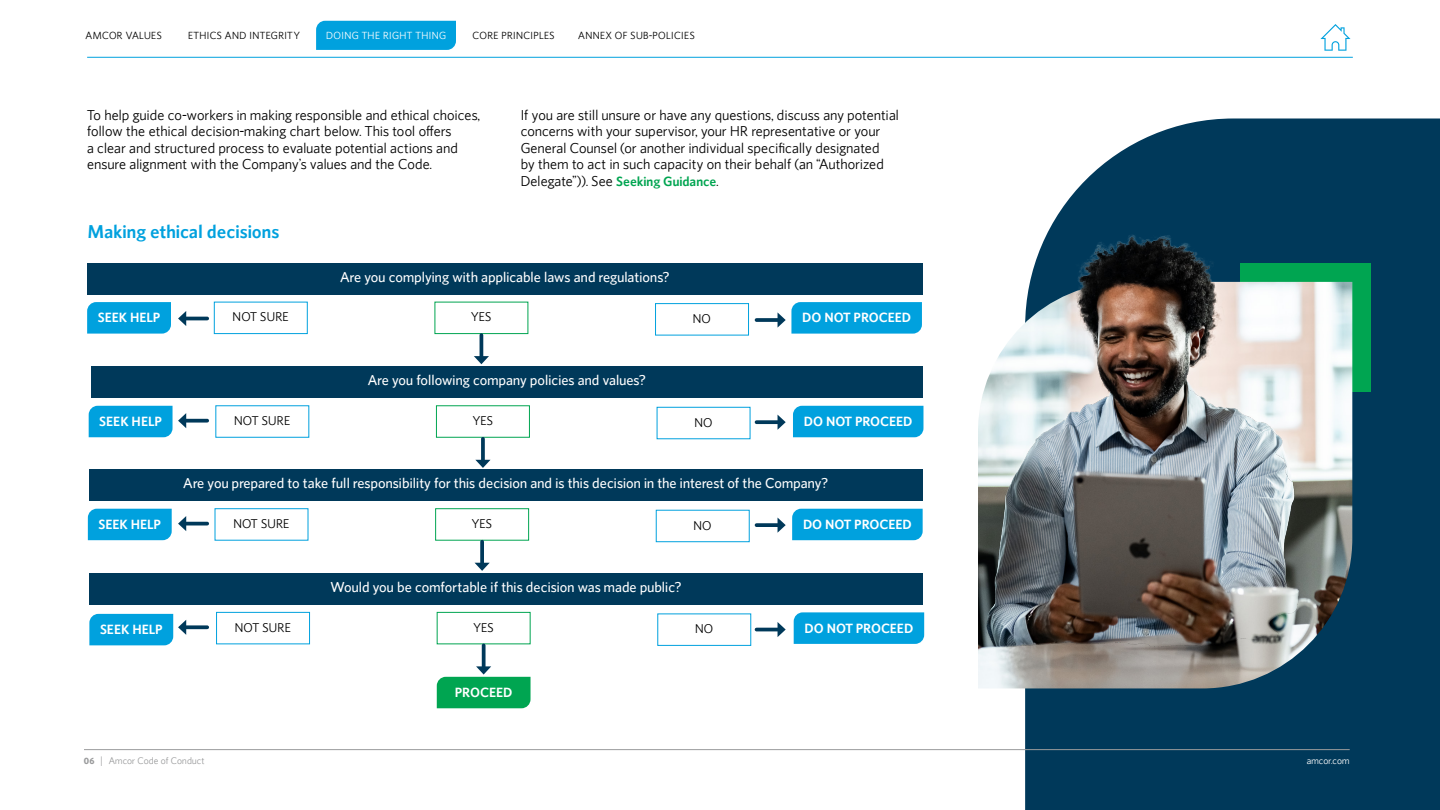
<style>
.page{position:relative;width:1440px;height:810px;background:#fff}
.page>*{position:absolute;margin:0;border:0;box-sizing:border-box;transform-origin:0 0}
.t1{font:600 18.75px "Amcor Pro";color:#00a1de}
.t2{font:13.5px/16.5px "Amcor Pro";color:#000}
.t3{font:500 13.5px "Amcor Pro";color:#fff}
.t4{font:600 13.5px "Amcor Pro";color:#fff}
.t5{font:12px "Amcor Pro";letter-spacing:-.005em;color:#000}
.t6{font:9.75px "Amcor Pro";letter-spacing:.02em;color:#000}
.t7{font:9.75px "Amcor Pro";letter-spacing:.02em;color:#fff}
.t8{font:9px "Amcor Pro";color:#9a9b9c}
.t9{font:9px "Amcor Pro";color:#fff}
.s1{font-weight:600;color:#00a551}
.s2{font-weight:700}
</style>
<div class="page">
<div style="left:1025px;top:118px;width:415px;height:692px;background:#00395a"></div>
<div style="left:1241px;top:263px;width:130px;height:129px;background:#00a551"></div>
<img style="left:978px;top:282px;width:374px;height:406px">
<div style="left:316px;top:21px;width:140px;height:29px;background:#00a1de"></div>
<hr style="left:87px;top:57px;width:1266px;height:1px;background:#00a1de">
<svg style="left:87px;top:302px;width:84px;height:32px;background:#07a3de"></svg>
<div style="left:87px;top:263px;width:836px;height:31px;background:#00395a"></div>
<div style="left:214px;top:302px;width:94px;height:32px;border:1px solid #00a1de"></div>
<div style="left:435px;top:302px;width:93px;height:32px;border:1px solid #00a551"></div>
<div style="left:655px;top:303px;width:94px;height:32px;border:1px solid #00a1de"></div>
<hr style="left:480px;top:335px;width:3px;height:24px;background:#00395a">
<svg style="left:474px;top:356px;width:15px;height:8px"></svg>
<div style="left:91px;top:367px;width:832px;height:31px;background:#00395a"></div>
<div style="left:793px;top:406px;width:130px;height:31px;background:#00a1de"></div>
<div style="left:215px;top:405px;width:94px;height:33px;border:1px solid #00a1de"></div>
<div style="left:436px;top:405px;width:94px;height:33px;border:1px solid #00a551"></div>
<div style="left:657px;top:407px;width:93px;height:32px;border:1px solid #00a1de"></div>
<svg style="left:481px;top:439px;width:4px;height:21px"></svg>
<svg style="left:475px;top:460px;width:16px;height:8px"></svg>
<div style="left:88px;top:509px;width:84px;height:31px;background:#00a1de"></div>
<div style="left:89px;top:469px;width:834px;height:32px;background:#00395a"></div>
<div style="left:792px;top:509px;width:131px;height:31px;background:#00a1de"></div>
<div style="left:215px;top:508px;width:93px;height:33px;border:1px solid #00a1de"></div>
<div style="left:435px;top:508px;width:94px;height:33px;border:1px solid #00a551"></div>
<div style="left:656px;top:510px;width:94px;height:32px;border:1px solid #00a1de"></div>
<svg style="left:480px;top:542px;width:4px;height:21px"></svg>
<svg style="left:475px;top:563px;width:15px;height:8px"></svg>
<div style="left:89px;top:573px;width:834px;height:32px;background:#00395a"></div>
<svg style="left:794px;top:612px;width:130px;height:32px;background:#05a3de"></svg>
<div style="left:216px;top:612px;width:94px;height:32px;border:1px solid #00a1de"></div>
<div style="left:437px;top:612px;width:94px;height:32px;border:1px solid #00a551"></div>
<div style="left:657px;top:614px;width:94px;height:32px;border:1px solid #00a1de"></div>
<svg style="left:482px;top:645px;width:4px;height:21px"></svg>
<svg style="left:437px;top:666px;width:94px;height:42px"></svg>
<hr style="left:183px;top:317px;width:24px;height:3px;background:#00395a">
<svg style="left:178px;top:311px;width:8px;height:15px"></svg>
<svg style="left:186px;top:419px;width:21px;height:4px"></svg>
<svg style="left:89px;top:406px;width:97px;height:31px;background:#20abdf"></svg>
<hr style="left:183px;top:522px;width:24px;height:3px;background:#00395a">
<svg style="left:178px;top:516px;width:8px;height:15px"></svg>
<svg style="left:186px;top:625px;width:21px;height:4px"></svg>
<svg style="left:89px;top:614px;width:97px;height:31px;background:#20aadf"></svg>
<svg style="left:757px;top:318px;width:21px;height:4px"></svg>
<svg style="left:778px;top:302px;width:144px;height:32px;background:#1aa9df"></svg>
<svg style="left:757px;top:420px;width:21px;height:4px"></svg>
<svg style="left:778px;top:415px;width:8px;height:15px"></svg>
<svg style="left:757px;top:523px;width:21px;height:4px"></svg>
<svg style="left:778px;top:518px;width:8px;height:14px"></svg>
<hr style="left:757px;top:628px;width:24px;height:3px;background:#00395a">
<svg style="left:778px;top:622px;width:8px;height:15px"></svg>
<img style="left:981px;top:118px;width:349px;height:555px">
<hr style="left:84px;top:749px;width:1266px;height:1px;background:#9a9b9c">
<svg style="left:1320px;top:24px;width:31px;height:27px"></svg>
<p class="t6" style="left:86px;top:29px;width:78px">AMCOR VALUES</p>
<p class="t6" style="left:188px;top:29px;width:113px">ETHICS AND INTEGRITY</p>
<p class="t7" style="left:326px;top:29px;width:122px">DOING THE RIGHT THING</p>
<p class="t6" style="left:472px;top:29px;width:84px">CORE PRINCIPLES</p>
<p class="t6" style="left:578px;top:29px;width:118px">ANNEX OF SUB-POLICIES</p>
<p class="t2" style="left:87px;top:106px;width:395px">To help guide co-workers in making responsible and ethical choices, follow the ethical decision-making chart below. This tool offers<br>a clear and structured process to evaluate potential actions and ensure alignment with the Company’s values and the Code.</p>
<p class="t2" style="left:521px;top:106px;width:380px">If you are still unsure or have any questions, discuss any potential concerns with your supervisor, your HR representative or your General Counsel (or another individual specifically designated<br>by them to act in such capacity on their behalf (an “Authorized Delegate”)). See <span class="s1">Seeking Guidance</span>.</p>
<h1 class="t1" style="left:87px;top:220px;width:193px">Making ethical decisions</h1>
<p class="t3" style="left:340px;top:268px;width:331px">Are you complying with applicable laws and regulations?</p>
<p class="t4" style="left:98px;top:309px;width:64px">SEEK HELP</p>
<p class="t5" style="left:233px;top:309px;width:58px">NOT SURE</p>
<p class="t5" style="left:471px;top:309px;width:22px">YES</p>
<p class="t5" style="left:693px;top:310px;width:20px">NO</p>
<p class="t4" style="left:802px;top:309px;width:110px">DO NOT PROCEED</p>
<p class="t3" style="left:368px;top:371px;width:280px">Are you following company policies and values?</p>
<p class="t4" style="left:99px;top:413px;width:64px">SEEK HELP</p>
<p class="t5" style="left:234px;top:413px;width:58px">NOT SURE</p>
<p class="t5" style="left:473px;top:413px;width:22px">YES</p>
<p class="t5" style="left:694px;top:414px;width:20px">NO</p>
<p class="t4" style="left:804px;top:413px;width:110px">DO NOT PROCEED</p>
<p class="t4" style="left:98px;top:516px;width:64px">SEEK HELP</p>
<p class="t3" style="left:183px;top:474px;width:646px">Are you prepared to take full responsibility for this decision and is this decision in the interest of the Company?</p>
<p class="t5" style="left:233px;top:515px;width:58px">NOT SURE</p>
<p class="t5" style="left:472px;top:515px;width:22px">YES</p>
<p class="t5" style="left:694px;top:517px;width:20px">NO</p>
<p class="t4" style="left:803px;top:516px;width:110px">DO NOT PROCEED</p>
<p class="t3" style="left:331px;top:578px;width:352px">Would you be comfortable if this decision was made public?</p>
<p class="t4" style="left:100px;top:621px;width:64px">SEEK HELP</p>
<p class="t5" style="left:235px;top:619px;width:58px">NOT SURE</p>
<p class="t5" style="left:473px;top:619px;width:22px">YES</p>
<p class="t5" style="left:695px;top:621px;width:20px">NO</p>
<p class="t4" style="left:805px;top:619px;width:110px">DO NOT PROCEED</p>
<p class="t4" style="left:455px;top:684px;width:59px">PROCEED</p>
<p class="t8" style="left:84px;top:755px;width:122px"><span class="s2">06</span> | Amcor Code of Conduct</p>
<p class="t9" style="left:1307px;top:755px;width:45px">amcor.com</p>
</div>
